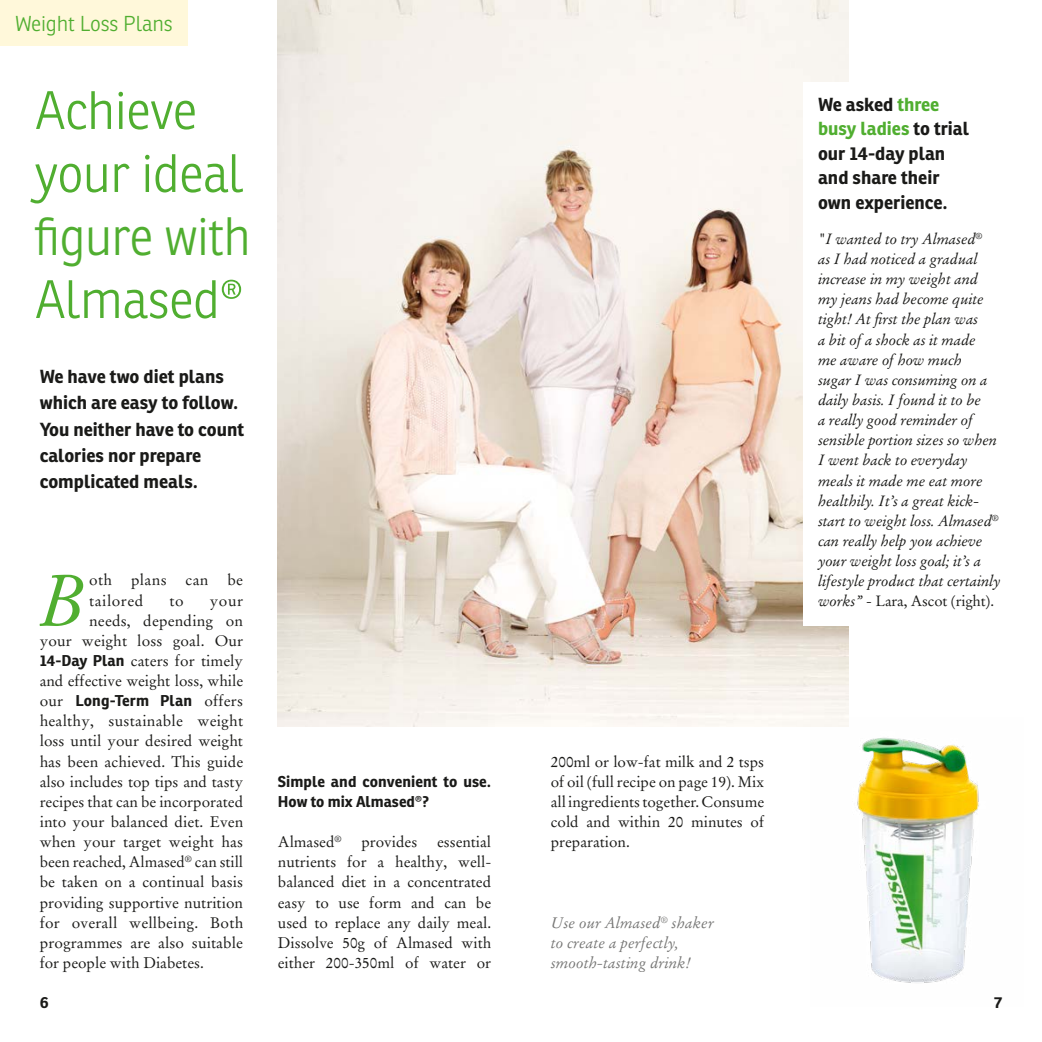
<style>
.page{position:relative;width:1042px;height:1042px;background:#fff}
.page>*{position:absolute;margin:0;border:0;box-sizing:border-box;transform-origin:0 0}
.t1{font:italic 72.62px "Stempel Garamond LT Pro";color:#50ae30}
.t2{font:300 52.5px/63px "Ronnia Basic";letter-spacing:-.015em;color:#50ae30}
.t3{font:300 21px "Ronnia Basic";letter-spacing:-.01em;color:#50ae30}
.t4{font:700 18.38px/26.2px "Ronnia Basic";color:#1a1a18}
.t5{font:700 15.75px "Ronnia Basic";color:#1a1a18}
.t6{font:15.22px/20.1px "Stempel Garamond LT Pro";color:#1a1a18;text-align:justify}
.t7{font:700 15.22px/20.1px "Ronnia Basic";letter-spacing:.005em;color:#1a1a18}
.t8{font:italic 15.22px/20.1px "Stempel Garamond LT Pro";color:#1a1a18}
.t9{font:15.22px/20.1px "Stempel Garamond LT Pro";letter-spacing:.025em;color:#1a1a18}
.t10{font:italic 14.88px/20.1px "Stempel Garamond LT Pro";letter-spacing:-.01em;color:#1a1a18}
.s1{font-family:"Ronnia Basic";font-weight:700}
.s2{font-family:"Stempel Garamond LT Pro";font-weight:400}
.s3{color:#50ae30}
.s4{font-style:normal}
</style>
<div class="page">
<img style="left:278px;top:0;width:570px;height:726px">
<div style="left:0;top:0;width:188px;height:46px;background:#fff8da"></div>
<div style="left:803px;top:82px;width:199px;height:544px;background:#fff"></div>
<img style="left:810px;top:717px;width:169px;height:266px">
<h3 class="t3" style="left:15px;top:10px;width:160px">Weight Loss Plans</h3>
<h2 class="t2" style="left:35px;top:79px;width:218px">Achieve your ideal figure with<br>Almased®</h2>
<p class="t4" style="left:40px;top:363px;width:206px">We have two diet plans which are easy to follow.<br>You neither have to count calories nor prepare complicated meals.</p>
<h1 class="t1" style="left:38px;top:555px;width:50px">B</h1>
<p class="t9" style="left:89px;top:570px;width:155px">oth plans can be tailored</p>
<p class="t6" style="left:170px;top:590px;width:16px">to</p>
<p class="t6" style="left:40px;top:590px;width:205px;text-align:right">your<br>needs, depending on<br>your weight loss goal. Our<br><span class="s1">14-Day Plan</span> caters for timely and effective weight loss, while</p>
<p class="t7" style="left:40px;top:690px;width:205px"><span class="s2">our</span> Long-Term Plan <span class="s2">offers</span></p>
<p class="t6" style="left:40px;top:711px;width:205px">healthy, sustainable weight loss until your desired weight has been achieved. This guide also includes top tips and tasty recipes that can be incorporated into your balanced diet. Even when your target weight has been reached, Almased<sup>®</sup> can still be taken on a continual basis providing supportive nutrition for overall wellbeing. Both programmes are also suitable for people with Diabetes.</p>
<p class="t7" style="left:278px;top:771px;width:215px">Simple and convenient to use.<br>How to mix Almased®?</p>
<p class="t6" style="left:278px;top:831px;width:65px">Almased<sup>®</sup></p>
<p class="t6" style="left:361px;top:831px;width:57px">provides</p>
<p class="t6" style="left:278px;top:831px;width:215px;text-indent:159px">essential nutrients for a healthy, well&shy;balanced diet in a concentrated easy to use form and can be used to replace any daily meal.<br>Dissolve 50g of Almased with either 200-350ml of water or</p>
<p class="t4" style="left:818px;top:92px;width:153px;line-height:24.5px">We asked <span class="s3">three busy ladies</span> to trial our 14-day plan and share their own experience.</p>
<p class="t10" style="left:818px;top:229px;width:184px">"I wanted to try Almased<sup>®<br></sup>as I had noticed a gradual increase in my weight and my jeans had become quite tight! At first the plan was<br>a bit of a shock as it made<br>me aware of how much<br>sugar I was consuming on a daily basis. I found it to be<br>a really good reminder of sensible portion sizes so when<br>I went back to everyday meals it made me eat more healthily. It’s a great kick&shy;start to weight loss. Almased<sup>® </sup>can really help you achieve your weight loss goal; it’s a lifestyle product that certainly works” <span class="s4">- Lara, Ascot (right).</span></p>
<p class="t6" style="left:551px;top:751px;width:215px">200ml or low-fat milk and 2 tsps of oil (full recipe on page 19). Mix all ingredients together. Consume cold and within 20 minutes of preparation.</p>
<p class="t8" style="left:551px;top:912px;width:165px">Use our Almased<sup>®</sup> shaker to create a perfectly, smooth-tasting drink!</p>
<p class="t5" style="left:40px;top:992px;width:11px">6</p>
<p class="t5" style="left:994px;top:992px;width:10px">7</p>
</div>
